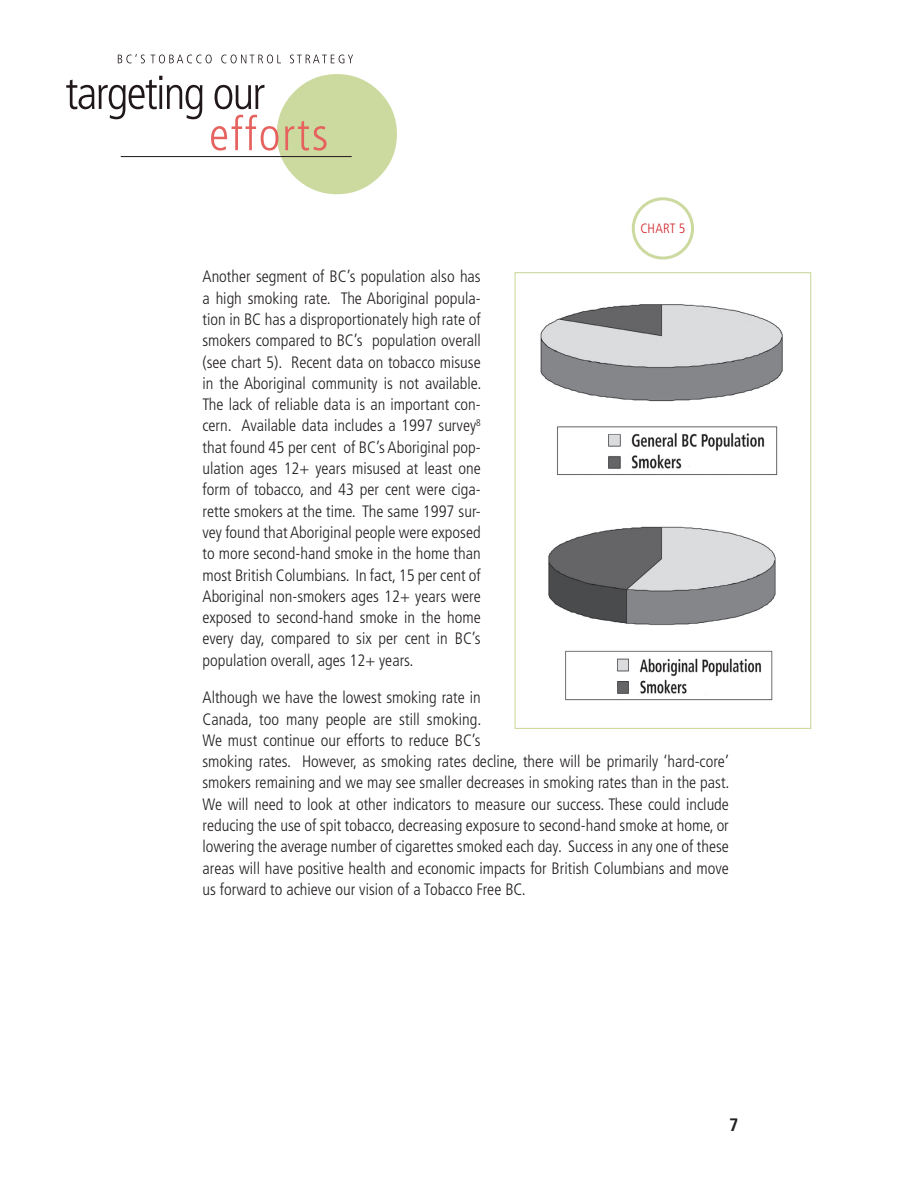
<style>
.page{position:relative;width:918px;height:1188px;background:#fff}
.page>*{position:absolute;margin:0;border:0;box-sizing:border-box;transform-origin:0 0}
.t1{font:700 condensed 18px "Frutiger";color:#231f20}
.t2{font:300 condensed 16.5px/21.3px "Frutiger";color:#231f20;text-align:justify}
.t3{font:300 condensed 13.5px "Frutiger";letter-spacing:.01em;color:#d1232a}
</style>
<div class="page">
<svg style="left:66px;top:76px;width:136px;height:43px"></svg>
<svg style="left:211px;top:74px;width:186px;height:121px"></svg>
<hr style="left:121px;top:156px;width:231px;height:1px;background:#1f1719">
<svg style="left:118px;top:54px;width:27px;height:9px"></svg>
<svg style="left:151px;top:55px;width:61px;height:8px"></svg>
<svg style="left:221px;top:55px;width:60px;height:8px"></svg>
<svg style="left:290px;top:55px;width:63px;height:8px"></svg>
<img style="left:540px;top:304px;width:243px;height:397px">
<div style="left:514px;top:272px;width:297px;height:457px;border:1px solid #ccdaa0"></div>
<div style="left:632px;top:197px;width:62px;height:63px;border:3px solid #ccdaa0;border-radius:50%"></div>
<p class="t3" style="left:640px;top:220px;width:46px">CHART 5</p>
<p class="t2" style="left:202px;top:266px;width:280px">Another segment of BC’s population also has a high smoking rate. The Aboriginal popula&shy;tion in BC has a disproportionately high rate of smokers compared to BC’s population overall (see chart 5). Recent data on tobacco misuse in the Aboriginal community is not available.<br>The lack of reliable data is an important con&shy;cern. Available data includes a 1997 survey<sup>8 </sup>that found 45 per cent of BC’s Aboriginal pop&shy;ulation ages 12+ years misused at least one form of tobacco, and 43 per cent were ciga&shy;rette smokers at the time. The same 1997 sur&shy;vey found that Aboriginal people were exposed to more second-hand smoke in the home than most British Columbians. In fact, 15 per cent of Aboriginal non-smokers ages 12+ years were exposed to second-hand smoke in the home every day, compared to six per cent in BC’s population overall, ages 12+ years.</p>
<p class="t2" style="left:202px;top:687px;width:529px;text-align:left">Although we have the lowest smoking rate in<br>Canada, too many people are still smoking.<br>We must continue our efforts to reduce BC’s<br>smoking rates. However, as smoking rates decline, there will be primarily ‘hard-core’ smokers remaining and we may see smaller decreases in smoking rates than in the past.<br>We will need to look at other indicators to measure our success. These could include reducing the use of spit tobacco, decreasing exposure to second-hand smoke at home, or lowering the average number of cigarettes smoked each day. Success in any one of these areas will have positive health and economic impacts for British Columbians and move us forward to achieve our vision of a Tobacco Free BC.</p>
<p class="t1" style="left:729px;top:1114px;width:11px">7</p>
</div>
